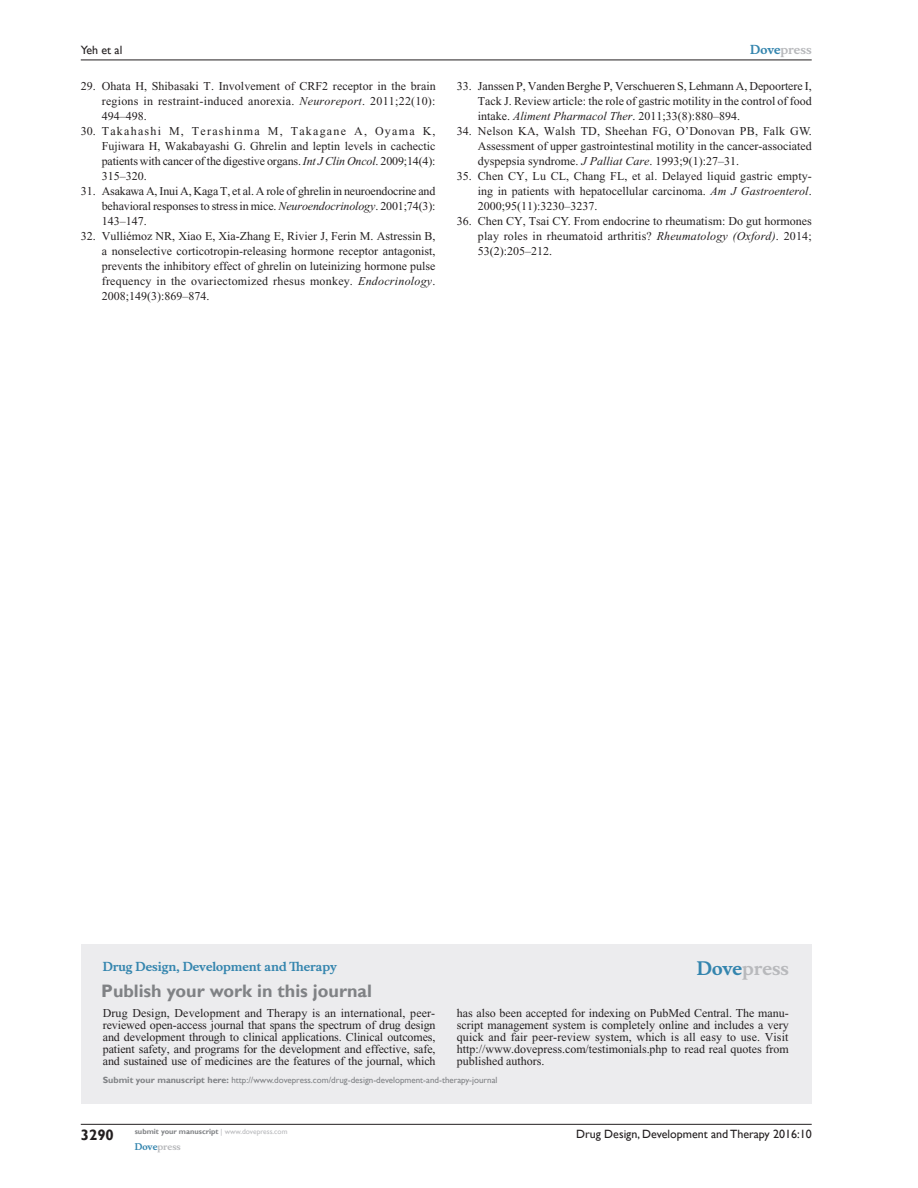
<style>
.page{position:relative;width:918px;height:1188px;background:#fff}
.page>*{position:absolute;margin:0;border:0;box-sizing:border-box;transform-origin:0 0}
.PromBx-H1{font:700 18px "Gill Sans";color:#808285}
.PromBx-Brand{font:700 18px "Musee";color:#b8b9bc}
.t1{font:700 15px "Gill Sans";color:#231f20}
.RefNL2{font:12px/15px "Times New Roman";color:#231f20;text-align:justify}
.PromBx-Tx{font:12px/12px "Times New Roman";letter-spacing:-.005em;color:#231f20;text-align:justify}
.t2{font:12px "Gill Sans";color:#231f20}
.PromBx-JrnlName{font:700 12px "Musee";color:#3485ae}
.t3{font:700 12px "Musee";color:#b8b9bc}
.PromBx-SubmitMssWebA{font:9px "Gill Sans";color:#808285}
.t4{font:700 9px "Musee";color:#b8b9bc}
.t5{font:700 7.5px "Gill Sans";color:#808285}
.s1{font-style:italic}
.s2{color:#3485ae}
.s3{font-weight:700}
.s4{font-weight:400;color:#b8b9bc}
</style>
<div class="page">
<div style="left:81px;top:944px;width:731px;height:159px;background:#ececee"></div>
<hr style="left:81px;top:1124px;width:731px;height:1px;background:#231f20">
<hr style="left:81px;top:60px;width:731px;height:1px;background:#231f20">
<p class="t2" style="left:81px;top:43px;width:43px">Yeh et al</p>
<p class="RefNL2" style="left:102px;top:79px;width:336px;text-indent:-21px">29. Ohata H, Shibasaki T. Involvement of CRF2 receptor in the brain regions in restraint-induced anorexia. <span class="s1">Neuroreport</span>. 2011;22(10):<br>494–498.</p>
<p class="RefNL2" style="left:102px;top:124px;width:335px;text-indent:-21px">30. Takahashi M, Terashinma M, Takagane A, Oyama K, Fujiwara H, Wakabayashi G. Ghrelin and leptin levels in cachectic patients with cancer of the digestive organs. <span class="s1">Int J Clin Oncol</span>. 2009;14(4):<br>315–320.</p>
<p class="RefNL2" style="left:102px;top:184px;width:335px;text-indent:-21px">31. Asakawa A, Inui A, Kaga T, et al. A role of ghrelin in neuroendocrine and behavioral responses to stress in mice. <span class="s1">Neuroendocrinology</span>. 2001;74(3):<br>143–147.</p>
<p class="RefNL2" style="left:102px;top:229px;width:335px;text-indent:-21px">32. Vulliémoz NR, Xiao E, Xia-Zhang E, Rivier J, Ferin M. Astressin B, a nonselective corticotropin-releasing hormone receptor antagonist, prevents the inhibitory effect of ghrelin on luteinizing hormone pulse frequency in the ovariectomized rhesus monkey. <span class="s1">Endocrinology</span>.<br>2008;149(3):869–874.</p>
<p class="t3" style="left:750px;top:43px;width:63px"><span class="s2">Dove</span>press</p>
<p class="RefNL2" style="left:478px;top:79px;width:335px;text-indent:-21px">33. Janssen P, Vanden Berghe P, Verschueren S, Lehmann A, Depoortere I, Tack J. Review article: the role of gastric motility in the control of food intake. <span class="s1">Aliment Pharmacol Ther</span>. 2011;33(8):880–894.</p>
<p class="RefNL2" style="left:478px;top:124px;width:335px;text-indent:-21px">34. Nelson KA, Walsh TD, Sheehan FG, O’Donovan PB, Falk GW.<br>Assessment of upper gastrointestinal motility in the cancer-associated dyspepsia syndrome. <span class="s1">J Palliat Care</span>. 1993;9(1):27–31.</p>
<p class="RefNL2" style="left:478px;top:169px;width:335px;text-indent:-21px">35. Chen CY, Lu CL, Chang FL, et al. Delayed liquid gastric empty&shy;ing in patients with hepatocellular carcinoma. <span class="s1">Am J Gastroenterol</span>.<br>2000;95(11):3230–3237.</p>
<p class="RefNL2" style="left:478px;top:214px;width:335px;text-indent:-21px">36. Chen CY, Tsai CY. From endocrine to rheumatism: Do gut hormones play roles in rheumatoid arthritis? <span class="s1">Rheumatology (Oxford)</span>. 2014; 53(2):205–212.</p>
<p class="PromBx-JrnlName" style="left:103px;top:959px;width:236px">Drug Design, Development and Therapy</p>
<p class="PromBx-H1" style="left:101px;top:980px;width:272px">Publish your work in this journal</p>
<p class="PromBx-Brand" style="left:697px;top:958px;width:94px"><span class="s2">Dove</span>press</p>
<p class="PromBx-Tx" style="left:103px;top:1007px;width:334px">Drug Design, Development and Therapy is an international, peer&shy;reviewed open-access journal that spans the spectrum of drug design and development through to clinical applications. Clinical outcomes, patient safety, and programs for the development and effective, safe, and sustained use of medicines are the features of the journal, which</p>
<p class="PromBx-Tx" style="left:457px;top:1007px;width:333px">has also been accepted for indexing on PubMed Central. The manu&shy;script management system is completely online and includes a very quick and fair peer-review system, which is all easy to use. Visit http://www.dovepress.com/testimonials.php to read real quotes from published authors.</p>
<p class="PromBx-SubmitMssWebA" style="left:103px;top:1075px;width:396px"><span class="s3">Submit your manuscript here:</span> http://www.dovepress.com/drug-design-development-and-therapy-journal</p>
<p class="t1" style="left:81px;top:1126px;width:35px">3290</p>
<p class="t5" style="left:135px;top:1127px;width:154px">submit your manuscript <span class="s4">| www.dovepress.com</span></p>
<p class="t4" style="left:135px;top:1141px;width:48px"><span class="s2">Dove</span>press</p>
<p class="t2" style="left:576px;top:1127px;width:237px">Drug Design, Development and Therapy 2016:10</p>
</div>
